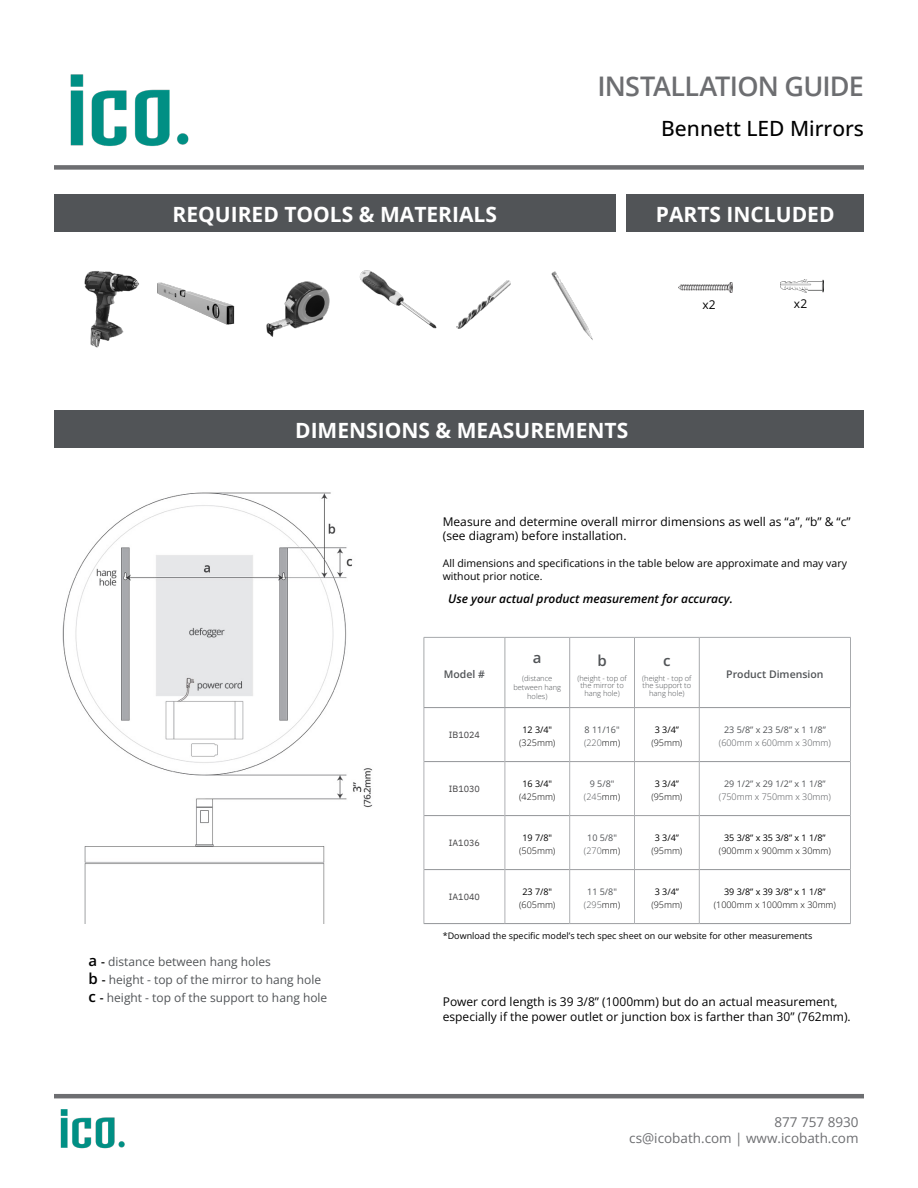
<style>
.page{position:relative;width:918px;height:1188px;background:#fff}
.page>*{position:absolute;margin:0;border:0;box-sizing:border-box;transform-origin:0 0}
.t1{font:600 27px "Open Sans";letter-spacing:-.03em;color:#6d6e71}
.t2{font:700 21px "Open Sans";color:#fff}
.t3{font:500 21px "Open Sans";color:#000}
.t4{font:600 15px "Open Sans";color:#515457}
.t5{font:13.5px/16.2px "Open Sans";color:#6d6e71;text-align:right}
.t6{font:12px/14.4px "Open Sans";color:#000}
.t7{font:12px/18px "Open Sans";color:#515457}
.t8{font:italic 600 12px "Open Sans";color:#000}
.t9{font:10.5px/12.6px "Open Sans";color:#000}
.t10{font:600 10.5px "Open Sans";color:#515457}
.t11{font:9px "Open Sans";color:#000}
.t12{font:300 9px "Open Sans";color:#000}
.t13{font:9px/13.5px "Open Sans";color:#515457;text-align:center}
.t14{font:300 9px "Open Sans";color:#515457}
.t15{font:9px "IBM Plex Sans";color:#414042}
.t16{font:300 7.5px/7.5px "Open Sans";color:#515457;text-align:center}
.s1{font-weight:300}
.s2{font-weight:300;color:#000}
.s3{font-weight:600;font-size:15px;color:#000}
.s4{font-weight:600;color:#000}
</style>
<div class="page">
<img style="left:62px;top:492px;width:311px;height:431px">
<div style="left:54px;top:165px;width:810px;height:5px;background:#6d6e71"></div>
<img style="left:70px;top:74px;width:119px;height:73px">
<hr style="left:54px;top:1094px;width:810px;height:4px;background:#6d6e71">
<img style="left:60px;top:1109px;width:65px;height:40px">
<img style="left:84px;top:271px;width:55px;height:77px">
<img style="left:678px;top:282px;width:54px;height:10px">
<img style="left:781px;top:280px;width:43px;height:12px">
<img style="left:157px;top:282px;width:78px;height:43px">
<img style="left:266px;top:281px;width:64px;height:56px">
<img style="left:359px;top:270px;width:78px;height:59px">
<img style="left:456px;top:280px;width:54px;height:48px">
<img style="left:551px;top:271px;width:42px;height:69px">
<hr style="left:424px;top:637px;width:81px;height:1px;background:#a7a9ac">
<hr style="left:424px;top:638px;width:1px;height:69px;background:#a7a9ac">
<hr style="left:505px;top:637px;width:65px;height:1px;background:#a7a9ac">
<hr style="left:505px;top:638px;width:1px;height:69px;background:#a7a9ac">
<hr style="left:570px;top:637px;width:64px;height:1px;background:#a7a9ac">
<hr style="left:569px;top:638px;width:1px;height:69px;background:#a7a9ac">
<hr style="left:634px;top:637px;width:65px;height:1px;background:#a7a9ac">
<hr style="left:634px;top:638px;width:1px;height:69px;background:#a7a9ac">
<hr style="left:699px;top:637px;width:152px;height:1px;background:#a7a9ac">
<hr style="left:699px;top:638px;width:1px;height:69px;background:#a7a9ac">
<hr style="left:850px;top:638px;width:1px;height:69px;background:#a7a9ac">
<hr style="left:424px;top:707px;width:81px;height:1px;background:#939598">
<hr style="left:505px;top:707px;width:65px;height:1px;background:#939598">
<hr style="left:699px;top:707px;width:152px;height:1px;background:#939598">
<hr style="left:424px;top:761px;width:81px;height:1px;background:#939598">
<hr style="left:505px;top:761px;width:65px;height:1px;background:#939598">
<hr style="left:699px;top:761px;width:151px;height:1px;background:#939598">
<hr style="left:424px;top:815px;width:81px;height:1px;background:#939598">
<hr style="left:505px;top:815px;width:65px;height:1px;background:#939598">
<hr style="left:699px;top:815px;width:151px;height:1px;background:#939598">
<hr style="left:424px;top:869px;width:81px;height:1px;background:#939598">
<hr style="left:505px;top:869px;width:65px;height:1px;background:#939598">
<hr style="left:699px;top:869px;width:151px;height:1px;background:#939598">
<hr style="left:424px;top:923px;width:81px;height:1px;background:#939598">
<hr style="left:505px;top:923px;width:65px;height:1px;background:#939598">
<hr style="left:699px;top:923px;width:152px;height:1px;background:#939598">
<hr style="left:424px;top:708px;width:1px;height:54px;background:#afb1b4">
<hr style="left:505px;top:708px;width:1px;height:54px;background:#afb1b4">
<hr style="left:569px;top:708px;width:1px;height:54px;background:#afb1b4">
<hr style="left:634px;top:708px;width:1px;height:53px;background:#afb1b4">
<hr style="left:699px;top:708px;width:1px;height:54px;background:#afb1b4">
<hr style="left:850px;top:708px;width:1px;height:54px;background:#afb1b4">
<hr style="left:424px;top:762px;width:1px;height:54px;background:#afb1b4">
<hr style="left:505px;top:762px;width:1px;height:54px;background:#afb1b4">
<hr style="left:569px;top:762px;width:1px;height:54px;background:#afb1b4">
<hr style="left:634px;top:762px;width:1px;height:53px;background:#afb1b4">
<hr style="left:699px;top:762px;width:1px;height:54px;background:#afb1b4">
<hr style="left:850px;top:762px;width:1px;height:54px;background:#afb1b4">
<hr style="left:424px;top:816px;width:1px;height:54px;background:#afb1b4">
<hr style="left:505px;top:816px;width:1px;height:54px;background:#afb1b4">
<hr style="left:569px;top:816px;width:1px;height:54px;background:#afb1b4">
<hr style="left:634px;top:816px;width:1px;height:53px;background:#afb1b4">
<hr style="left:699px;top:816px;width:1px;height:54px;background:#afb1b4">
<hr style="left:850px;top:816px;width:1px;height:54px;background:#afb1b4">
<hr style="left:424px;top:870px;width:1px;height:53px;background:#afb1b4">
<hr style="left:505px;top:870px;width:1px;height:53px;background:#afb1b4">
<hr style="left:569px;top:870px;width:1px;height:53px;background:#afb1b4">
<hr style="left:634px;top:870px;width:1px;height:53px;background:#afb1b4">
<hr style="left:699px;top:870px;width:1px;height:53px;background:#afb1b4">
<hr style="left:850px;top:870px;width:1px;height:53px;background:#afb1b4">
<hr style="left:570px;top:707px;width:64px;height:1px;background:#9d9fa2">
<hr style="left:634px;top:707px;width:65px;height:1px;background:#9d9fa2">
<hr style="left:570px;top:761px;width:64px;height:1px;background:#9d9fa2">
<hr style="left:634px;top:761px;width:65px;height:1px;background:#9d9fa2">
<hr style="left:570px;top:815px;width:64px;height:1px;background:#9d9fa2">
<hr style="left:634px;top:815px;width:65px;height:1px;background:#9d9fa2">
<hr style="left:570px;top:869px;width:64px;height:1px;background:#9d9fa2">
<hr style="left:634px;top:869px;width:65px;height:1px;background:#9d9fa2">
<hr style="left:570px;top:923px;width:64px;height:1px;background:#9d9fa2">
<hr style="left:634px;top:923px;width:65px;height:1px;background:#9d9fa2">
<div style="left:54px;top:194px;width:562px;height:38px;background:#515457"></div>
<div style="left:626px;top:194px;width:238px;height:38px;background:#515457"></div>
<div style="left:54px;top:410px;width:810px;height:38px;background:#515457"></div>
<h1 class="t1" style="left:597px;top:68px;width:268px">INSTALLATION GUIDE</h1>
<h2 class="t3" style="left:661px;top:114px;width:204px">Bennett LED Mirrors</h2>
<h2 class="t2" style="left:173px;top:200px;width:326px">REQUIRED TOOLS &amp; MATERIALS</h2>
<h2 class="t2" style="left:656px;top:200px;width:180px">PARTS INCLUDED</h2>
<h2 class="t2" style="left:295px;top:416px;width:335px">DIMENSIONS &amp; MEASUREMENTS</h2>
<p class="t6" style="left:702px;top:297px;width:15px">x2</p>
<p class="t6" style="left:794px;top:296px;width:15px">x2</p>
<p class="t6" style="left:443px;top:514px;width:409px">Measure and determine overall mirror dimensions as well as “a”, “b” &amp; “c” (see diagram) before installation.</p>
<p class="t9" style="left:443px;top:557px;width:406px">All dimensions and specifications in the table below are approximate and may vary without prior notice.</p>
<p class="t8" style="left:448px;top:590px;width:286px">Use your actual product measurement for accuracy.</p>
<p class="t10" style="left:444px;top:667px;width:43px">Model #</p>
<p class="t4" style="left:533px;top:647px;width:10px">a</p>
<p class="t16" style="left:513px;top:673px;width:49px;line-height:9px">(distance between hang holes)</p>
<p class="t4" style="left:597px;top:650px;width:11px">b</p>
<p class="t16" style="left:577px;top:674px;width:51px">(height - top of the mirror to hang hole)</p>
<p class="t4" style="left:663px;top:650px;width:9px">c</p>
<p class="t16" style="left:642px;top:674px;width:51px">(height - top of the support to hang hole)</p>
<p class="t10" style="left:726px;top:667px;width:99px">Product Dimension</p>
<p class="t15" style="left:449px;top:728px;width:33px">IB1024</p>
<p class="t11" style="left:522px;top:723px;width:31px">12 3/4"</p>
<p class="t12" style="left:519px;top:737px;width:38px">(325mm)</p>
<p class="t13" style="left:584px;top:722px;width:38px;text-align:left">8 11/16" <span class="s1">(220</span><span class="s2">mm)</span></p>
<p class="t11" style="left:655px;top:723px;width:26px">3 3/4”</p>
<p class="t12" style="left:651px;top:737px;width:33px">(95mm)</p>
<p class="t13" style="left:724px;top:722px;width:103px">23 5/8” x 23 5/8” x 1 1/8”</p>
<p class="t14" style="left:719px;top:737px;width:114px">(600mm x 600mm x 30mm)</p>
<p class="t15" style="left:449px;top:782px;width:33px">IB1030</p>
<p class="t11" style="left:522px;top:777px;width:31px">16 3/4"</p>
<p class="t12" style="left:519px;top:791px;width:38px">(425mm)</p>
<p class="t13" style="left:584px;top:776px;width:38px">9 5/8" <span class="s1">(245</span><span class="s2">mm)</span></p>
<p class="t11" style="left:655px;top:777px;width:26px">3 3/4”</p>
<p class="t12" style="left:651px;top:791px;width:33px">(95mm)</p>
<p class="t13" style="left:724px;top:776px;width:103px">29 1/2” x 29 1/2” x 1 1/8”</p>
<p class="t14" style="left:719px;top:791px;width:114px">(750mm x 750mm x 30mm)</p>
<p class="t15" style="left:449px;top:836px;width:32px">IA1036</p>
<p class="t11" style="left:522px;top:831px;width:31px">19 7/8"</p>
<p class="t12" style="left:519px;top:845px;width:38px">(505mm)</p>
<p class="t13" style="left:584px;top:830px;width:38px">10 5/8" <span class="s1">(270</span><span class="s2">mm)</span></p>
<p class="t11" style="left:655px;top:831px;width:26px">3 3/4”</p>
<p class="t12" style="left:651px;top:845px;width:33px">(95mm)</p>
<p class="t11" style="left:724px;top:831px;width:103px">35 3/8” x 35 3/8” x 1 1/8”</p>
<p class="t12" style="left:719px;top:845px;width:114px">(900mm x 900mm x 30mm)</p>
<p class="t15" style="left:449px;top:890px;width:32px">IA1040</p>
<p class="t11" style="left:522px;top:885px;width:31px">23 7/8"</p>
<p class="t12" style="left:519px;top:899px;width:38px">(605mm)</p>
<p class="t13" style="left:584px;top:884px;width:38px">11 5/8" <span class="s1">(295</span><span class="s2">mm)</span></p>
<p class="t11" style="left:655px;top:885px;width:26px">3 3/4”</p>
<p class="t12" style="left:651px;top:899px;width:33px">(95mm)</p>
<p class="t11" style="left:724px;top:885px;width:103px">39 3/8” x 39 3/8” x 1 1/8”</p>
<p class="t12" style="left:714px;top:899px;width:124px">(1000mm x 1000mm x 30mm)</p>
<p class="t7" style="left:89px;top:953px;width:240px"><span class="s3">a</span> <span class="s4">-</span> distance between hang holes<br><span class="s3">b</span> <span class="s4">-</span> height - top of the mirror to hang hole <span class="s3">c</span> <span class="s4">-</span> height - top of the support to hang hole</p>
<p class="t11" style="left:443px;top:930px;width:371px">*Download the specific model’s tech spec sheet on our website for other measurements</p>
<p class="t6" style="left:443px;top:995px;width:409px">Power cord length is 39 3/8” (1000mm) but do an actual measurement, especially if the power outlet or junction box is farther than 30” (762mm).</p>
<p class="t5" style="left:629px;top:1113px;width:231px">877 757 8930<br>cs@icobath.com | www.icobath.com</p>
</div>
